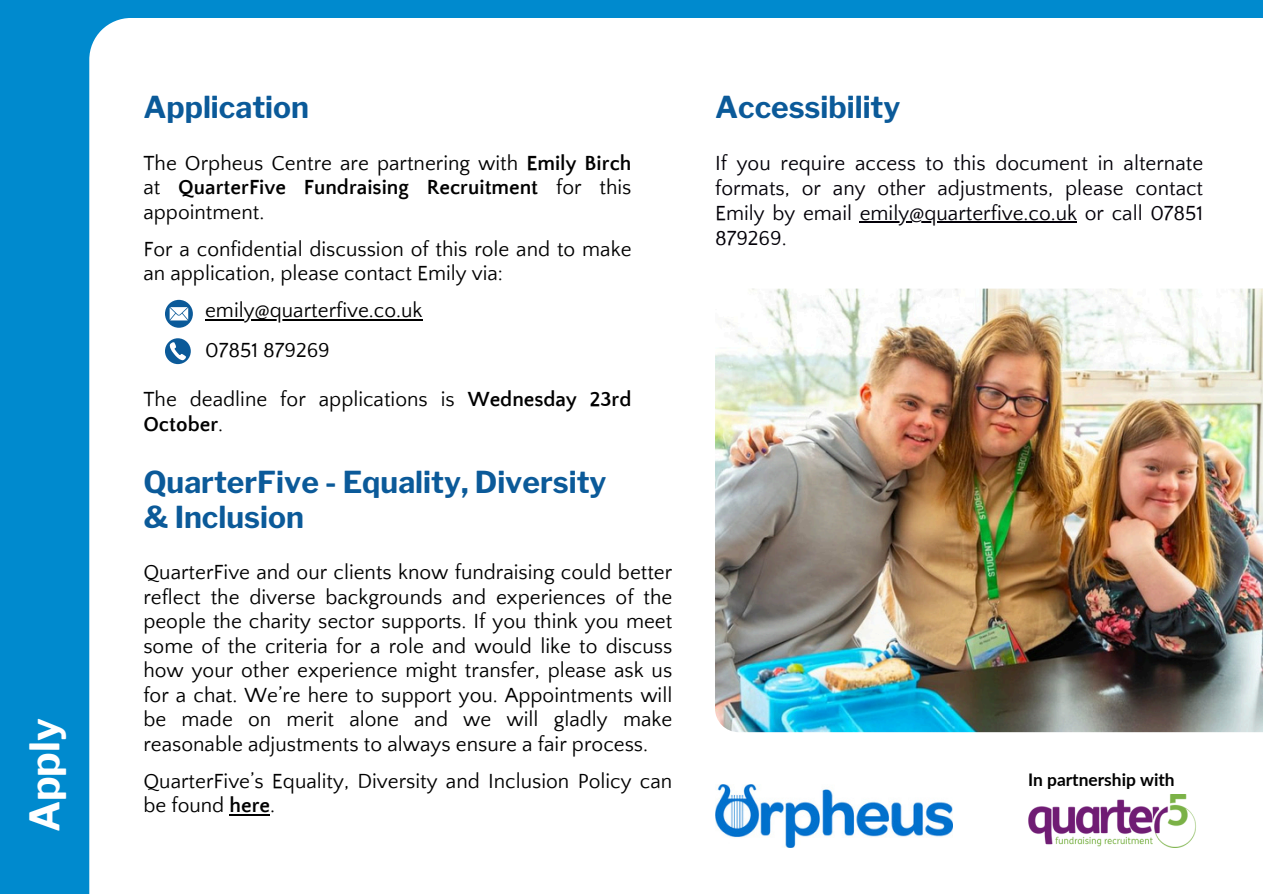
<style>
.page{position:relative;width:1263px;height:894px;background:#fff}
.page>*{position:absolute;margin:0;border:0;box-sizing:border-box;transform-origin:0 0}
.t1{font:700 40.5px "Libre Franklin";color:#fff}
.t2{font:700 30px/34.8px "Libre Franklin";color:#0b5a99}
.t3{font:21px/24.5px "Quattrocento Sans";color:#000}
.t4{font:21px/24.8px "Quattrocento Sans";color:#030008;text-align:justify}
.t5{font:700 17.4px "Lato";color:#000}
.s1{font-weight:700}
</style>
<div class="page">
<div style="left:0;top:0;width:1263px;height:893px;background:#008ace"></div>
<div style="left:89px;top:18px;width:1174px;height:875px;background:#fff"></div>
<hr style="left:205px;top:319px;width:50px;height:1px;background:#000">
<hr style="left:255px;top:319px;width:167px;height:1px;background:#000">
<svg style="left:165px;top:300px;width:28px;height:27px"></svg>
<svg style="left:165px;top:338px;width:26px;height:26px"></svg>
<img style="left:715px;top:784px;width:237px;height:63px">
<img style="left:1028px;top:794px;width:169px;height:53px">
<img style="left:715px;top:288px;width:548px;height:444px">
<hr style="left:860px;top:221px;width:217px;height:1px;background:#030008">
<hr style="left:230px;top:813px;width:40px;height:2px;background:#000">
<h2 class="t1" style="left:20px;top:832px;width:116px;rotate:-90deg">Apply</h2>
<h3 class="t2" style="left:143px;top:89px;width:167px">Application</h3>
<h3 class="t2" style="left:715px;top:89px;width:187px">Accessibility</h3>
<h2 class="t4" style="left:715px;top:152px;width:490px">If you require access to this document in alternate formats, or any other adjustments, please contact Emily by email emily@quarterfive.co.uk or call 07851</h2>
<h3 class="t4" style="left:715px;top:226px;width:73px">879269.</h3>
<h1 class="t3" style="left:143px;top:151px;width:490px;text-align:justify">The Orpheus Centre are partnering with <span class="s1">Emily Birch </span>at <span class="s1">QuarterFive Fundraising Recruitment</span> for this appointment.</h1>
<h2 class="t3" style="left:143px;top:237px;width:490px">For a confidential discussion of this role and to make an application, please contact Emily via:</h2>
<h3 class="t3" style="left:205px;top:298px;width:219px">emily@quarterfive.co.uk</h3>
<h3 class="t3" style="left:205px;top:339px;width:126px">07851 879269</h3>
<h3 class="t3" style="left:143px;top:388px;width:490px">The deadline for applications is <span class="s1">Wednesday 23rd<br>October</span>.</h3>
<p class="t2" style="left:143px;top:464px;width:465px">QuarterFive - Equality, Diversity &amp; Inclusion</p>
<p class="t3" style="left:143px;top:560px;width:530px;text-align:justify">QuarterFive and our clients know fundraising could better reflect the diverse backgrounds and experiences of the people the charity sector supports. If you think you meet some of the criteria for a role and would like to discuss how your other experience might transfer, please ask us for a chat. We’re here to support you. Appointments will be made on merit alone and we will gladly make reasonable adjustments to always ensure a fair process.</p>
<p class="t3" style="left:143px;top:768px;width:530px">QuarterFive’s Equality, Diversity and Inclusion Policy can be found <span class="s1">here</span>.</p>
<p class="t5" style="left:1028px;top:768px;width:148px">In partnership with</p>
</div>
